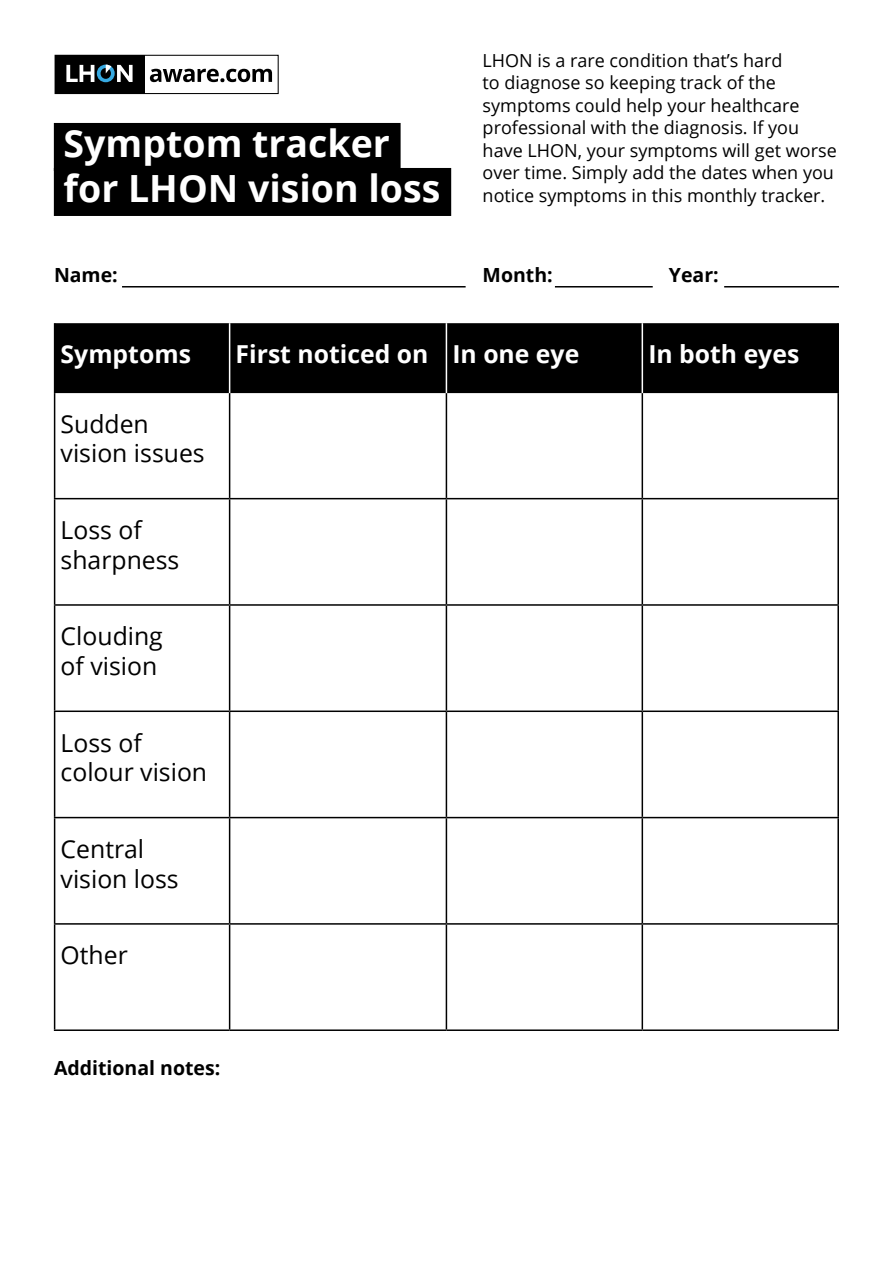
<style>
.page{position:relative;width:893px;height:1263px;background:#fff}
.page>*{position:absolute;margin:0;border:0;box-sizing:border-box;transform-origin:0 0}
.t1{font:700 37.5px/45px "Open Sans";color:#fff}
.t2{font:24.75px/29.7px "Open Sans";color:#000}
.t3{font:700 24.75px "Open Sans";color:#fff}
.t4{font:700 19.5px "Open Sans";color:#000}
.t5{font:18px/22.5px "Open Sans";color:#000}
</style>
<div class="page">
<div style="left:55px;top:55px;width:224px;height:39px;border:1px solid #000"></div>
<div style="left:55px;top:55px;width:89px;height:39px;background:#000"></div>
<svg style="left:150px;top:69px;width:122px;height:13px"></svg>
<svg style="left:66px;top:65px;width:67px;height:17px"></svg>
<div style="left:54px;top:123px;width:347px;height:48px;background:#000"></div>
<div style="left:54px;top:168px;width:397px;height:48px;background:#000"></div>
<hr style="left:122px;top:286px;width:344px;height:1px;background:#000">
<hr style="left:555px;top:286px;width:98px;height:1px;background:#000">
<hr style="left:724px;top:286px;width:115px;height:1px;background:#000">
<div style="left:55px;top:323px;width:782px;height:70px;background:#000"></div>
<hr style="left:54px;top:323px;width:1px;height:70px;background:#000">
<hr style="left:837px;top:323px;width:2px;height:70px;background:#000">
<hr style="left:54px;top:393px;width:1px;height:105px;background:#000">
<hr style="left:229px;top:393px;width:1px;height:105px;background:#000">
<hr style="left:446px;top:393px;width:1px;height:105px;background:#000">
<hr style="left:642px;top:393px;width:1px;height:105px;background:#000">
<hr style="left:837px;top:393px;width:2px;height:105px;background:#000">
<hr style="left:54px;top:498px;width:176px;height:1px;background:#000">
<hr style="left:54px;top:499px;width:1px;height:105px;background:#000">
<hr style="left:230px;top:498px;width:216px;height:1px;background:#000">
<hr style="left:229px;top:499px;width:1px;height:105px;background:#000">
<hr style="left:446px;top:498px;width:196px;height:1px;background:#000">
<hr style="left:446px;top:499px;width:1px;height:105px;background:#000">
<hr style="left:642px;top:498px;width:197px;height:1px;background:#000">
<hr style="left:642px;top:499px;width:1px;height:105px;background:#000">
<hr style="left:837px;top:499px;width:2px;height:105px;background:#000">
<hr style="left:54px;top:604px;width:176px;height:2px;background:#000">
<hr style="left:54px;top:606px;width:1px;height:104px;background:#000">
<hr style="left:230px;top:604px;width:216px;height:2px;background:#000">
<hr style="left:229px;top:606px;width:1px;height:104px;background:#000">
<hr style="left:446px;top:604px;width:196px;height:2px;background:#000">
<hr style="left:446px;top:606px;width:1px;height:104px;background:#000">
<hr style="left:642px;top:604px;width:197px;height:2px;background:#000">
<hr style="left:642px;top:606px;width:1px;height:104px;background:#000">
<hr style="left:837px;top:606px;width:2px;height:104px;background:#000">
<hr style="left:54px;top:710px;width:176px;height:2px;background:#000">
<hr style="left:54px;top:712px;width:1px;height:105px;background:#000">
<hr style="left:230px;top:710px;width:216px;height:2px;background:#000">
<hr style="left:229px;top:712px;width:1px;height:105px;background:#000">
<hr style="left:446px;top:710px;width:196px;height:2px;background:#000">
<hr style="left:446px;top:712px;width:1px;height:105px;background:#000">
<hr style="left:642px;top:710px;width:197px;height:2px;background:#000">
<hr style="left:642px;top:712px;width:1px;height:105px;background:#000">
<hr style="left:837px;top:712px;width:2px;height:105px;background:#000">
<hr style="left:54px;top:817px;width:176px;height:1px;background:#000">
<hr style="left:54px;top:818px;width:1px;height:105px;background:#000">
<hr style="left:230px;top:817px;width:216px;height:1px;background:#000">
<hr style="left:229px;top:818px;width:1px;height:105px;background:#000">
<hr style="left:446px;top:817px;width:196px;height:1px;background:#000">
<hr style="left:446px;top:818px;width:1px;height:105px;background:#000">
<hr style="left:642px;top:817px;width:197px;height:1px;background:#000">
<hr style="left:642px;top:818px;width:1px;height:105px;background:#000">
<hr style="left:837px;top:818px;width:2px;height:105px;background:#000">
<hr style="left:54px;top:923px;width:176px;height:2px;background:#000">
<hr style="left:54px;top:925px;width:1px;height:104px;background:#000">
<hr style="left:230px;top:923px;width:216px;height:2px;background:#000">
<hr style="left:229px;top:925px;width:1px;height:104px;background:#000">
<hr style="left:446px;top:923px;width:196px;height:2px;background:#000">
<hr style="left:446px;top:925px;width:1px;height:104px;background:#000">
<hr style="left:642px;top:923px;width:197px;height:2px;background:#000">
<hr style="left:642px;top:925px;width:1px;height:104px;background:#000">
<hr style="left:837px;top:925px;width:2px;height:104px;background:#000">
<hr style="left:54px;top:1029px;width:176px;height:2px;background:#000">
<hr style="left:230px;top:1029px;width:216px;height:2px;background:#000">
<hr style="left:446px;top:1029px;width:196px;height:2px;background:#000">
<hr style="left:642px;top:1029px;width:197px;height:2px;background:#000">
<hr style="left:229px;top:323px;width:1px;height:70px;background:#fff">
<hr style="left:642px;top:323px;width:1px;height:70px;background:#fff">
<hr style="left:446px;top:323px;width:1px;height:70px;background:#fff">
<h1 class="t1" style="left:64px;top:120px;width:378px">Symptom tracker for LHON vision loss</h1>
<p class="t4" style="left:54px;top:261px;width:65px">Name:</p>
<p class="t5" style="left:483px;top:49px;width:356px">LHON is a rare condition that’s hard<br>to diagnose so keeping track of the symptoms could help your healthcare professional with the diagnosis. If you have LHON, your symptoms will get worse over time. Simply add the dates when you notice symptoms in this monthly tracker.</p>
<p class="t4" style="left:483px;top:261px;width:72px">Month:</p>
<p class="t4" style="left:669px;top:261px;width:51px">Year:</p>
<h2 class="t3" style="left:61px;top:337px;width:132px">Symptoms</h2>
<h2 class="t3" style="left:236px;top:337px;width:345px">First noticed on In one eye</h2>
<h2 class="t3" style="left:648px;top:337px;width:152px">In both eyes</h2>
<h2 class="t2" style="left:61px;top:408px;width:146px">Sudden vision issues</h2>
<h2 class="t2" style="left:61px;top:514px;width:120px">Loss of sharpness</h2>
<h2 class="t2" style="left:61px;top:621px;width:104px">Clouding of vision</h2>
<h2 class="t2" style="left:61px;top:727px;width:148px">Loss of colour vision</h2>
<h2 class="t2" style="left:61px;top:833px;width:120px">Central vision loss</h2>
<h2 class="t2" style="left:61px;top:940px;width:69px">Other</h2>
<p class="t4" style="left:54px;top:1054px;width:168px">Additional notes:</p>
</div>
